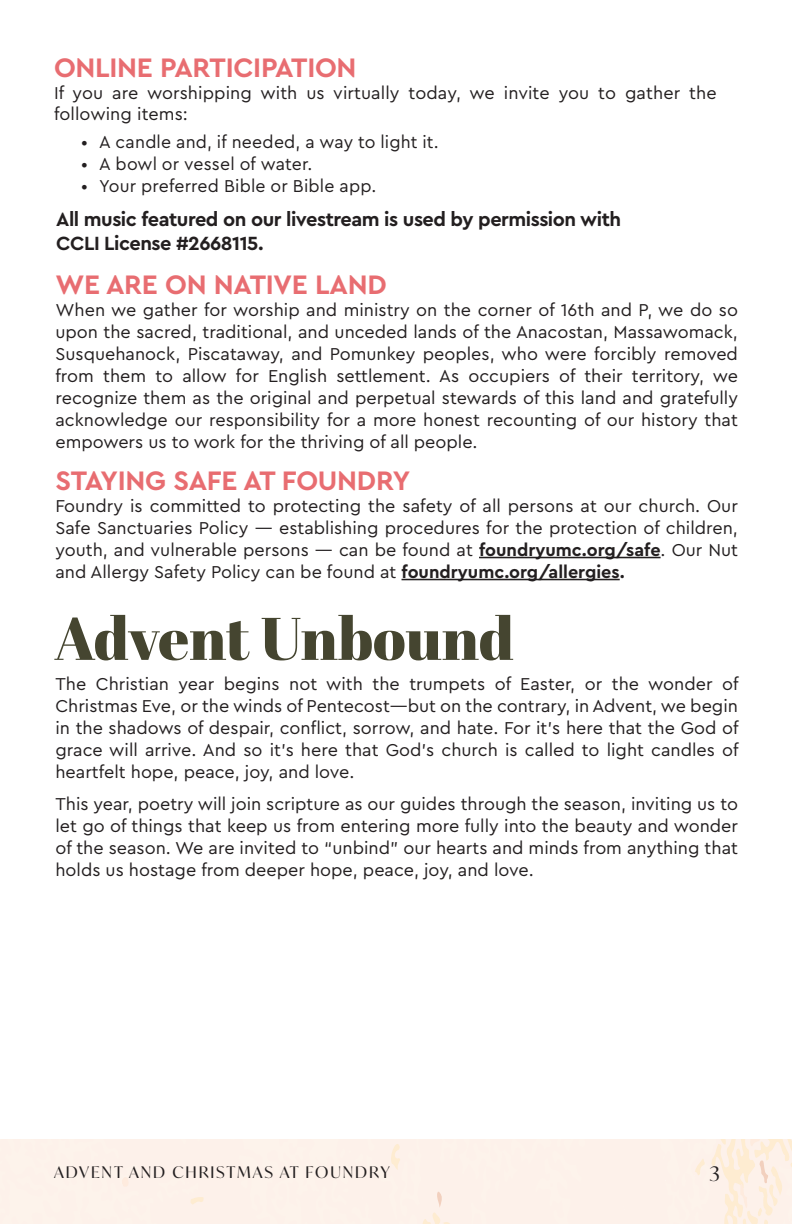
<style>
.page{position:relative;width:792px;height:1224px;background:#fff}
.page>*{position:absolute;margin:0;border:0;box-sizing:border-box;transform-origin:0 0}
.TITLE_W{font:60px "Abril Fatface";color:#454530}
.t1{font:700 28px "Cera Pro";letter-spacing:-.01em;color:#e86d71}
.t2{font:700 20px "Cera Pro";letter-spacing:-.025em;color:#231f20}
.t3{font:20px "Ivy Mode";color:#231f20}
.t4{font:18px/22px "Cera Pro";color:#231f20;text-align:justify}
.t5{font:16px "Ivy Mode";letter-spacing:.12em;color:#231f20}
.s1{font-weight:700}
</style>
<div class="page">
<div style="left:0;top:1139px;width:792px;height:85px;background:#fdf1ea"></div>
<hr style="left:479px;top:557px;width:182px;height:1px;background:#231f20">
<hr style="left:402px;top:579px;width:218px;height:1px;background:#231f20">
<p class="t1" style="left:54px;top:49px;width:304px">ONLINE PARTICIPATION</p>
<p class="t4" style="left:54px;top:81px;width:664px">If you are worshipping with us virtually today, we invite you to gather the following items:</p>
<p class="t4" style="left:81px;top:130px;width:359px">• A candle and, if needed, a way to light it.</p>
<p class="t4" style="left:81px;top:152px;width:233px">• A bowl or vessel of water.</p>
<p class="t4" style="left:81px;top:174px;width:297px">• Your preferred Bible or Bible app.</p>
<p class="t2" style="left:56px;top:206px;width:566px">All music featured on our livestream is used by permission with</p>
<p class="t2" style="left:56px;top:230px;width:209px">CCLI License #2668115.</p>
<p class="t1" style="left:55px;top:266px;width:333px">WE ARE ON NATIVE LAND</p>
<p class="t4" style="left:55px;top:298px;width:684px">When we gather for worship and ministry on the corner of 16th and P, we do so upon the sacred, traditional, and unceded lands of the Anacostan, Massawomack, Susquehanock, Piscataway, and Pomunkey peoples, who were forcibly removed from them to allow for English settlement. As occupiers of their territory, we recognize them as the original and perpetual stewards of this land and gratefully acknowledge our responsibility for a more honest recounting of our history that empowers us to work for the thriving of all people.</p>
<p class="t1" style="left:55px;top:462px;width:356px">STAYING SAFE AT FOUNDRY</p>
<p class="t4" style="left:55px;top:494px;width:684px">Foundry is committed to protecting the safety of all persons at our church. Our Safe Sanctuaries Policy — establishing procedures for the protection of children, youth, and vulnerable persons — can be found at <span class="s1">foundryumc.org/safe</span>. Our Nut and Allergy Safety Policy can be found at <span class="s1">foundryumc.org/allergies.</span></p>
<p class="TITLE_W" style="left:54px;top:596px;width:462px">Advent Unbound</p>
<p class="t4" style="left:55px;top:672px;width:685px">The Christian year begins not with the trumpets of Easter, or the wonder of Christmas Eve, or the winds of Pentecost—but on the contrary, in Advent, we begin in the shadows of despair, conflict, sorrow, and hate. For it’s here that the God of grace will arrive. And so it’s here that God’s church is called to light candles of heartfelt hope, peace, joy, and love.</p>
<p class="t4" style="left:55px;top:792px;width:684px">This year, poetry will join scripture as our guides through the season, inviting us to let go of things that keep us from entering more fully into the beauty and wonder of the season. We are invited to “unbind” our hearts and minds from anything that holds us hostage from deeper hope, peace, joy, and love.</p>
<p class="t5" style="left:54px;top:1161px;width:337px">ADVENT AND CHRISTMAS AT FOUNDRY</p>
<p class="t3" style="left:710px;top:1160px;width:12px">3</p>
</div>
